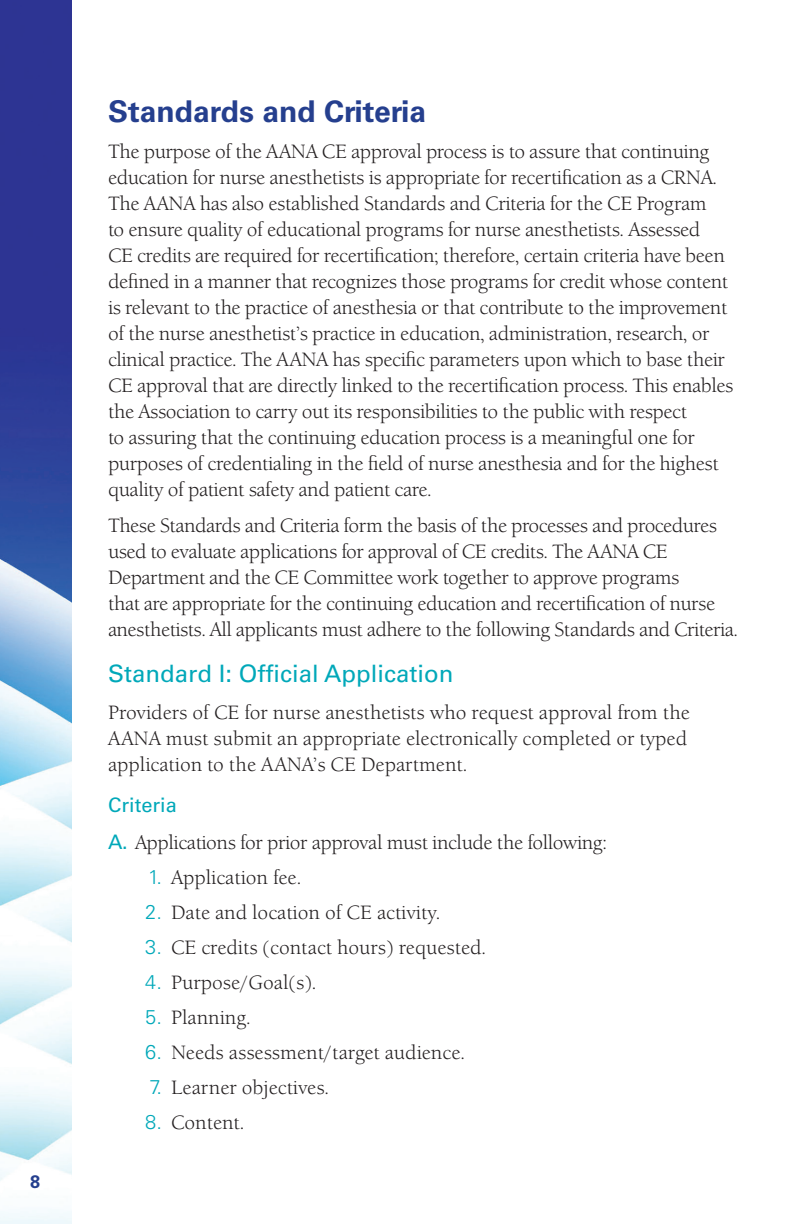
<style>
.page{position:relative;width:792px;height:1224px;background:#fff}
.page>*{position:absolute;margin:0;border:0;box-sizing:border-box;transform-origin:0 0}
.t1{font:700 30px "Univers";color:#253f8e}
.t2{font:24px "Univers";color:#00a8b9}
.t3{font:20px/26px "Berkeley Old ITC";letter-spacing:-.02em;color:#231f20}
.t4{font:20px/26px "Berkeley Old ITC";color:#231f20}
.t5{font:20px "Univers";color:#00a8b9}
.t6{font:700 18px "Univers";color:#253f8e}
.s1{font-family:"Univers";color:#00a8b9}
.s2{font-family:"Univers";font-weight:300;color:#00a8b9}
</style>
<div class="page">
<img style="left:0;top:0;width:72px;height:1224px">
<p class="t6" style="left:30px;top:1171px;width:12px">8</p>
<h1 class="t1" style="left:108px;top:93px;width:320px">Standards and Criteria</h1>
<p class="t3" style="left:108px;top:139px;width:627px">The purpose of the AANA CE approval process is to assure that continuing education for nurse anesthetists is appropriate for recertification as a CRNA.<br>The AANA has also established Standards and Criteria for the CE Program<br>to ensure quality of educational programs for nurse anesthetists. Assessed<br>CE credits are required for recertification; therefore, certain criteria have been defined in a manner that recognizes those programs for credit whose content is relevant to the practice of anesthesia or that contribute to the improvement of the nurse anesthetist’s practice in education, administration, research, or clinical practice. The AANA has specific parameters upon which to base their CE approval that are directly linked to the recertification process. This enables the Association to carry out its responsibilities to the public with respect<br>to assuring that the continuing education process is a meaningful one for purposes of credentialing in the field of nurse anesthesia and for the highest quality of patient safety and patient care.</p>
<p class="t3" style="left:108px;top:513px;width:632px">These Standards and Criteria form the basis of the processes and procedures used to evaluate applications for approval of CE credits. The AANA CE Department and the CE Committee work together to approve programs<br>that are appropriate for the continuing education and recertification of nurse anesthetists. All applicants must adhere to the following Standards and Criteria.</p>
<p class="t2" style="left:108px;top:660px;width:347px">Standard I: Official Application</p>
<p class="t4" style="left:108px;top:699px;width:583px">Providers of CE for nurse anesthetists who request approval from the<br>AANA must submit an appropriate electronically completed or typed application to the AANA’s CE Department.</p>
<p class="t5" style="left:108px;top:793px;width:70px">Criteria</p>
<p class="t3" style="left:108px;top:829px;width:501px"><span class="s1">A.</span> Applications for prior approval must include the following:</p>
<p class="t4" style="left:148px;top:864px;width:155px"><span class="s2">1.</span> Application fee.</p>
<p class="t4" style="left:145px;top:899px;width:297px"><span class="s2">2.</span> Date and location of CE activity.</p>
<p class="t4" style="left:145px;top:934px;width:342px"><span class="s2">3.</span> CE credits (contact hours) requested.</p>
<p class="t4" style="left:145px;top:969px;width:173px"><span class="s2">4.</span> Purpose/Goal(s).</p>
<p class="t4" style="left:145px;top:1004px;width:107px"><span class="s2">5.</span> Planning.</p>
<p class="t4" style="left:145px;top:1039px;width:321px"><span class="s2">6.</span> Needs assessment/target audience.</p>
<p class="t4" style="left:150px;top:1074px;width:181px"><span class="s2">7.</span> Learner objectives.</p>
<p class="t4" style="left:145px;top:1109px;width:101px"><span class="s2">8.</span> Content.</p>
</div>
